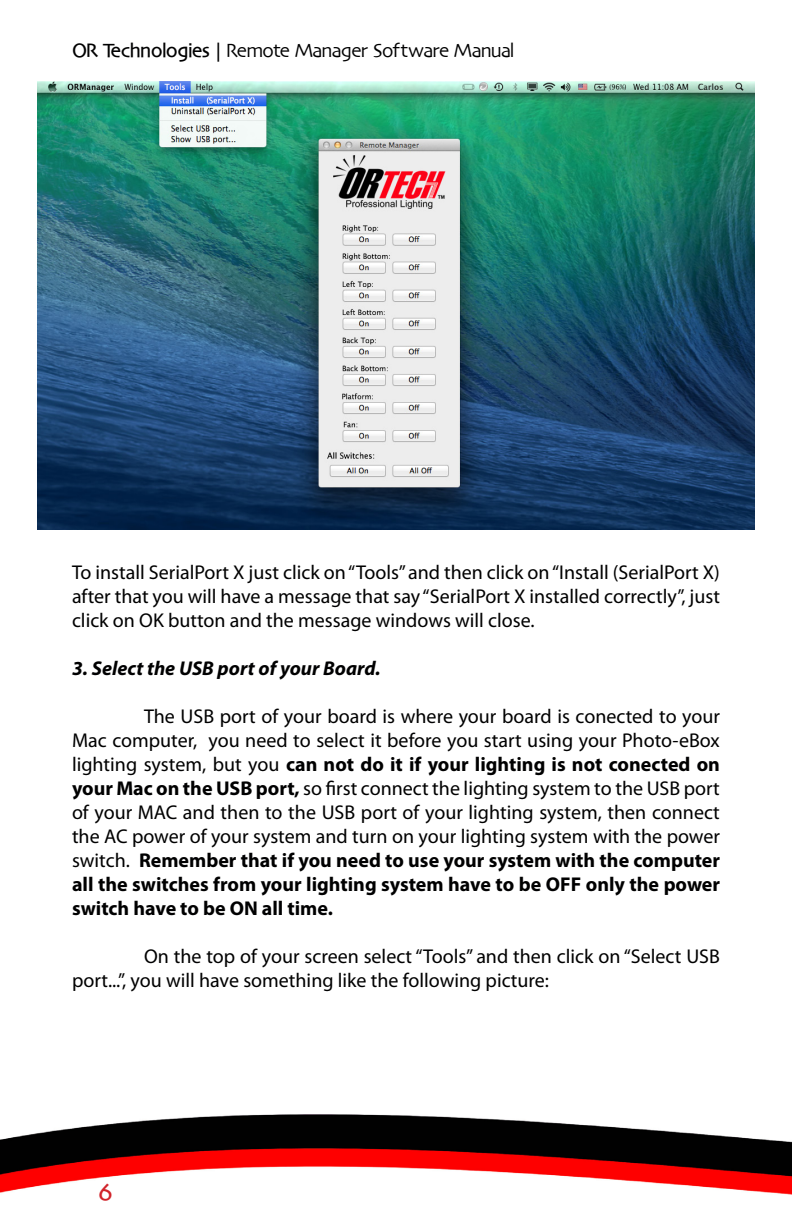
<style>
.page{position:relative;width:792px;height:1224px;background:#fff}
.page>*{position:absolute;margin:0;border:0;box-sizing:border-box;transform-origin:0 0}
.t1{font:700 24px "Skia MK";color:#d1232a}
.t2{font:20px/24px "Myriad Pro";color:#000001}
.t3{font:20px "Skia MK";color:#000001}
.t4{font:italic 700 20px "Myriad Pro";color:#000001}
.s1{font-weight:700}
</style>
<div class="page">
<img style="left:0;top:1114px;width:792px;height:81px">
<svg style="left:95px;top:1178px;width:22px;height:17px"></svg>
<img style="left:38px;top:82px;width:716px;height:448px">
<p class="t3" style="left:72px;top:38px;width:443px"><span class="s1">OR Technologies |</span> Remote Manager Software Manual</p>
<p class="t2" style="left:72px;top:561px;width:649px">To install SerialPort X just click on“Tools”and then click on“Install (SerialPort X)</p>
<p class="t2" style="left:72px;top:585px;width:650px">after that you will have a message that say“SerialPort X installed correctly”, just click on OK button and the message windows will close.</p>
<p class="t4" style="left:72px;top:657px;width:310px">3. Select the USB port of your Board.</p>
<p class="t2" style="left:72px;top:705px;width:650px;text-align:justify;text-indent:72px">The USB port of your board is where your board is conected to your Mac computer, you need to select it before you start using your Photo-eBox lighting system, but you <span class="s1">can not do it if your lighting is not conected on your Mac on the USB port,</span> so first connect the lighting system to the USB port of your MAC and then to the USB port of your lighting system, then connect the AC power of your system and turn on your lighting system with the power switch. <span class="s1">Remember that if you need to use your system with the computer all the switches from your lighting system have to be OFF only the power switch have to be ON all time.</span></p>
<p class="t2" style="left:72px;top:945px;width:650px;text-indent:72px">On the top of your screen select “Tools” and then click on “Select USB port...”, you will have something like the following picture:</p>
<p class="t1" style="left:99px;top:1177px;width:14px">6</p>
</div>
